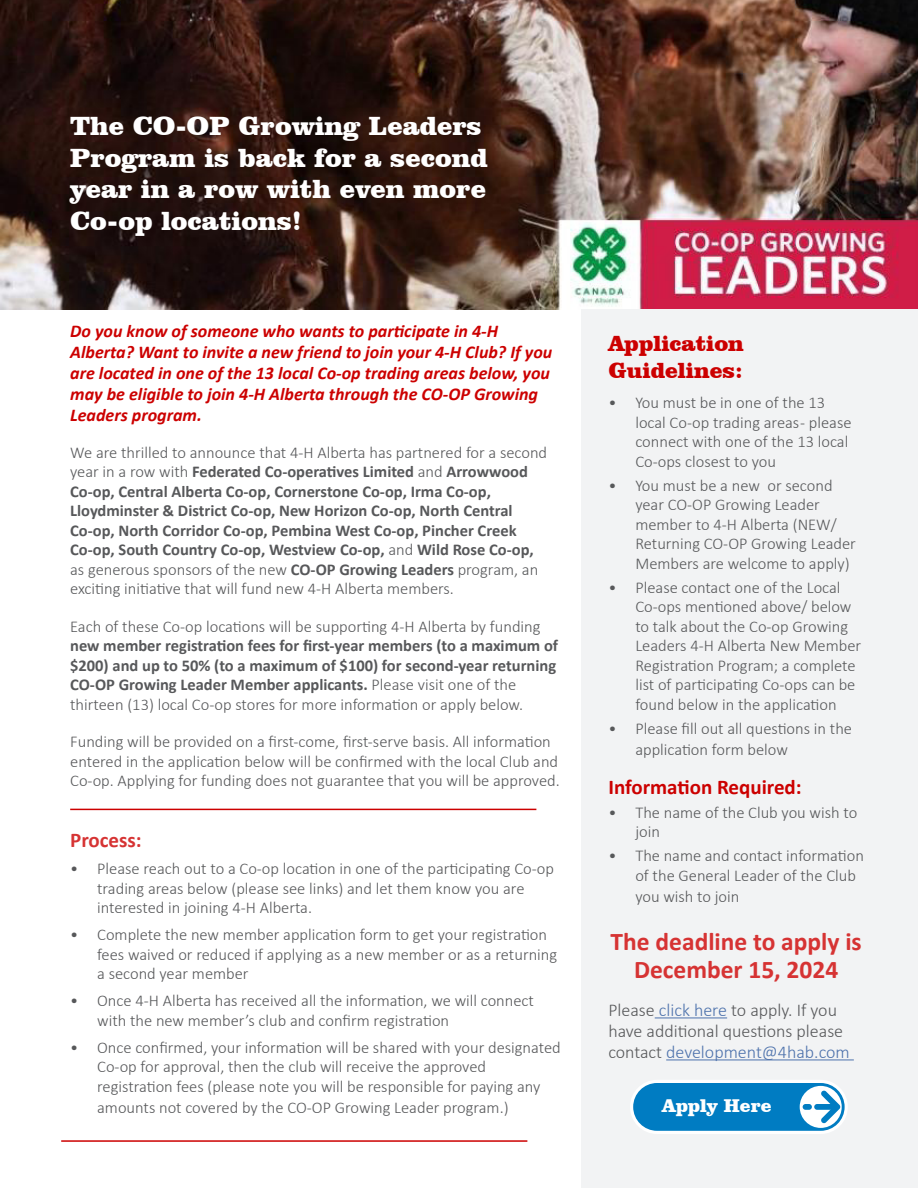
<style>
.page{position:relative;width:918px;height:1188px;background:#fff}
.page>*{position:absolute;margin:0;border:0;box-sizing:border-box;transform-origin:0 0}
.t1{font:900 27px/31.5px "Clarendon BT";color:#fff}
.t2{font:700 25.5px/28.5px "Calibri";color:#d63333;text-align:center}
.t3{font:900 22.5px/27px "Clarendon BT";color:#c00}
.t4{font:700 21px "Calibri";color:#c00}
.t5{font:700 21px "Calibri";color:#d63333}
.t6{font:900 18.9px "Clarendon BT";color:#fff}
.t7{font:italic 700 18px/21px "Calibri";color:#c00}
.t8{font:300 18px/21px "Calibri";color:#57585a}
.t9{font:300 16.5px/19.5px "Calibri";color:#57585a}
.t10{font:700 16.5px/19.5px "Calibri";color:#57585a}
.s1{font-weight:300}
.s2{color:#4d72ac}
</style>
<div class="page">
<img style="left:0;top:0;width:918px;height:309px">
<div style="left:581px;top:309px;width:337px;height:879px;background:#f2f3f4"></div>
<hr style="left:655px;top:1017px;width:72px;height:1px;background:#4d72ac">
<hr style="left:666px;top:1059px;width:188px;height:1px;background:#4d72ac">
<hr style="left:70px;top:809px;width:466px;height:1px;background:#c00">
<hr style="left:61px;top:1140px;width:466px;height:2px;background:#c00">
<div style="left:630px;top:1080px;width:218px;height:54px;background:#fff;border-radius:27px"></div>
<div style="left:633px;top:1083px;width:212px;height:48px;background:#007cc2;border-radius:24px"></div>
<svg style="left:636px;top:1086px;width:206px;height:42px"></svg>
<div style="left:803px;top:1104px;width:9px;height:6px;background:#007cc2;border-radius:3px"></div>
<p class="t1" style="left:70px;top:110px;width:419px">The CO-OP Growing Leaders<br>Program is back for a second year in a row with even more<br>Co-op locations!</p>
<p class="t7" style="left:70px;top:320px;width:484px">Do you know of someone who wants to participate in 4-H Alberta? Want to invite a new friend to join your 4-H Club? If you are located in one of the 13 local Co-op trading areas below, you may be eligible to join 4-H Alberta through the CO-OP Growing Leaders program.</p>
<p class="t10" style="left:70px;top:442px;width:478px"><span class="s1">We are thrilled to announce that 4-H Alberta has partnered for a second year in a row with</span> Federated Co‑operatives Limited <span class="s1">and</span> Arrowwood Co-op, Central Alberta Co-op, Cornerstone Co-op, Irma Co-op, Lloydminster &amp; District Co-op, New Horizon Co-op, North Central Co-op, North Corridor Co-op, Pembina West Co-op, Pincher Creek Co-op, South Country Co-op, Westview Co-op, <span class="s1">and</span> Wild Rose Co-op, <span class="s1">as generous sponsors of the new</span> CO-OP Growing Leaders <span class="s1">program, an exciting initiative that will fund new 4-H Alberta members.</span></p>
<p class="t10" style="left:70px;top:616px;width:490px"><span class="s1">Each of these Co-op locations will be supporting 4-H Alberta by funding </span>new member registration fees for first-year members (to a maximum of $200) and up to 50% (to a maximum of $100) for second-year returning CO-OP Growing Leader Member applicants. <span class="s1">Please visit one of the thirteen (13) local Co-op stores for more information or apply below.</span></p>
<p class="t9" style="left:70px;top:732px;width:491px">Funding will be provided on a first-come, first-serve basis. All information entered in the application below will be confirmed with the local Club and<br>Co-op. Applying for funding does not guarantee that you will be approved.</p>
<p class="t3" style="left:608px;top:329px;width:137px">Application<br>Guidelines:</p>
<p class="t9" style="left:635px;top:393px;width:218px;text-indent:-27px">• You must be in one of the 13 local Co-op trading areas - please connect with one of the 13 local<br>Co-ops closest to you</p>
<p class="t9" style="left:635px;top:475px;width:222px;text-indent:-27px">• You must be a new or second year CO-OP Growing Leader member to 4-H Alberta (NEW/<br>Returning CO-OP Growing Leader<br>Members are welcome to apply)</p>
<p class="t9" style="left:635px;top:577px;width:227px;text-indent:-27px">• Please contact one of the Local<br>Co-ops mentioned above/ below to talk about the Co-op Growing<br>Leaders 4-H Alberta New Member<br>Registration Program; a complete list of participating Co-ops can be found below in the application</p>
<p class="t9" style="left:635px;top:718px;width:218px;line-height:21px;text-indent:-27px">• Please fill out all questions in the application form below</p>
<p class="t4" style="left:608px;top:772px;width:195px">Information Required:</p>
<p class="t9" style="left:635px;top:802px;width:223px;text-indent:-27px">• The name of the Club you wish to join</p>
<p class="t9" style="left:635px;top:846px;width:230px;text-indent:-27px">• The name and contact information of the General Leader of the Club</p>
<p class="t9" style="left:635px;top:886px;width:106px">you wish to join</p>
<p class="t2" style="left:611px;top:927px;width:253px">The deadline to apply is<br>December 15, 2024</p>
<p class="t8" style="left:608px;top:999px;width:243px">Please <span class="s2">click here</span> to apply. If you have additional questions please contact <span class="s2">development@4hab.com</span></p>
<p class="t5" style="left:70px;top:825px;width:73px">Process:</p>
<p class="t9" style="left:97px;top:859px;width:458px;text-indent:-27px">• Please reach out to a Co-op location in one of the participating Co-op trading areas below (please see links) and let them know you are interested in joining 4-H Alberta.</p>
<p class="t9" style="left:97px;top:925px;width:462px;text-indent:-27px">• Complete the new member application form to get your registration fees waived or reduced if applying as a new member or as a returning a second year member</p>
<p class="t9" style="left:97px;top:991px;width:438px;text-indent:-27px">• Once 4-H Alberta has received all the information, we will connect with the new member’s club and confirm registration</p>
<p class="t9" style="left:97px;top:1037px;width:465px;text-indent:-27px">• Once confirmed, your information will be shared with your designated<br>Co-op for approval, then the club will receive the approved registration fees (please note you will be responsible for paying any</p>
<p class="t9" style="left:97px;top:1097px;width:413px">amounts not covered by the CO-OP Growing Leader program.)</p>
<p class="t6" style="left:662px;top:1093px;width:111px">Apply Here</p>
</div>
